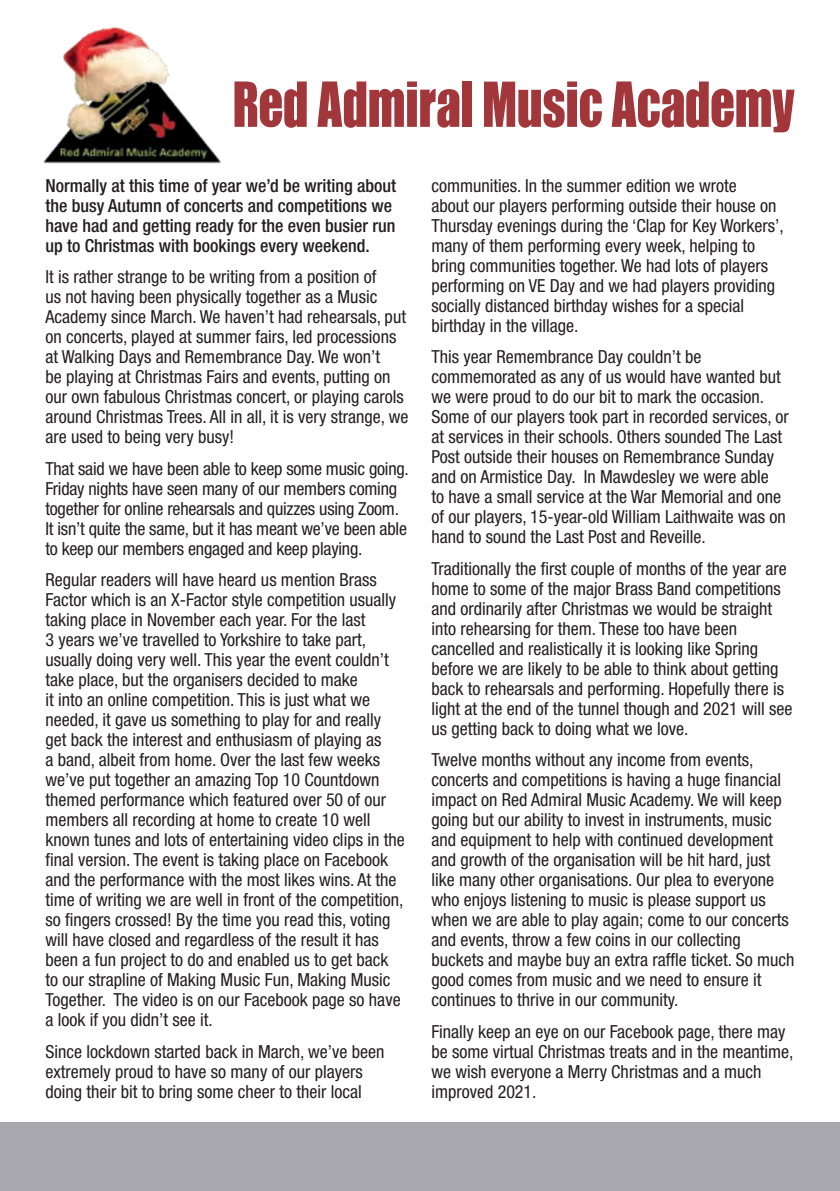
<style>
.page{position:relative;width:840px;height:1191px;background:#fff}
.page>*{position:absolute;margin:0;border:0;box-sizing:border-box;transform-origin:0 0}
.t1{font:700 68px "Impact URW Con D";color:#a2373b}
.t2{font:condensed 18px/20px "Helvetica Neue LT Std";color:#231f20}
.t3{font:500 condensed 18px/20px "Helvetica Neue LT Std";color:#231f20}
</style>
<div class="page">
<div style="left:0;top:1123px;width:839px;height:68px;background:#a8a7ad"></div>
<img style="left:43px;top:99px;width:178px;height:65px">
<img style="left:59px;top:26px;width:112px;height:111px">
<h1 class="t1" style="left:232px;top:65px;width:563px">Red Admiral Music Academy</h1>
<p class="t3" style="left:45px;top:175px;width:352px">Normally at this time of year we’d be writing about the busy Autumn of concerts and competitions we have had and getting ready for the even busier run up to Christmas with bookings every weekend.</p>
<p class="t2" style="left:45px;top:267px;width:364px">It is rather strange to be writing from a position of<br>us not having been physically together as a Music Academy since March. We haven’t had rehearsals, put on concerts, played at summer fairs, led processions at Walking Days and Remembrance Day. We won’t<br>be playing at Christmas Fairs and events, putting on our own fabulous Christmas concert, or playing carols around Christmas Trees. All in all, it is very strange, we are used to being very busy!</p>
<p class="t2" style="left:45px;top:458px;width:365px">That said we have been able to keep some music going.<br>Friday nights have seen many of our members coming together for online rehearsals and quizzes using Zoom.<br>It isn’t quite the same, but it has meant we’ve been able to keep our members engaged and keep playing.</p>
<p class="t2" style="left:45px;top:570px;width:360px">Regular readers will have heard us mention Brass Factor which is an X-Factor style competition usually taking place in November each year. For the last<br>3 years we’ve travelled to Yorkshire to take part, usually doing very well. This year the event couldn’t take place, but the organisers decided to make<br>it into an online competition. This is just what we needed, it gave us something to play for and really get back the interest and enthusiasm of playing as<br>a band, albeit from home. Over the last few weeks we’ve put together an amazing Top 10 Countdown themed performance which featured over 50 of our members all recording at home to create 10 well known tunes and lots of entertaining video clips in the final version. The event is taking place on Facebook and the performance with the most likes wins. At the time of writing we are well in front of the competition, so fingers crossed! By the time you read this, voting will have closed and regardless of the result it has been a fun project to do and enabled us to get back to our strapline of Making Music Fun, Making Music Together. The video is on our Facebook page so have a look if you didn’t see it.</p>
<p class="t2" style="left:45px;top:1041px;width:340px">Since lockdown started back in March, we’ve been extremely proud to have so many of our players doing their bit to bring some cheer to their local</p>
<p class="t2" style="left:431px;top:175px;width:354px">communities. In the summer edition we wrote<br>about our players performing outside their house on Thursday evenings during the ‘Clap for Key Workers’, many of them performing every week, helping to bring communities together. We had lots of players performing on VE Day and we had players providing socially distanced birthday wishes for a special birthday in the village.</p>
<p class="t2" style="left:431px;top:347px;width:358px">This year Remembrance Day couldn’t be commemorated as any of us would have wanted but we were proud to do our bit to mark the occasion.<br>Some of our players took part in recorded services, or at services in their schools. Others sounded The Last Post outside their houses on Remembrance Sunday and on Armistice Day. In Mawdesley we were able<br>to have a small service at the War Memorial and one of our players, 15-year-old William Laithwaite was on hand to sound the Last Post and Reveille.</p>
<p class="t2" style="left:431px;top:558px;width:362px">Traditionally the first couple of months of the year are home to some of the major Brass Band competitions and ordinarily after Christmas we would be straight into rehearsing for them. These too have been cancelled and realistically it is looking like Spring before we are likely to be able to think about getting back to rehearsals and performing. Hopefully there is light at the end of the tunnel though and 2021 will see us getting back to doing what we love.</p>
<p class="t2" style="left:431px;top:749px;width:364px">Twelve months without any income from events, concerts and competitions is having a huge financial impact on Red Admiral Music Academy. We will keep going but our ability to invest in instruments, music and equipment to help with continued development and growth of the organisation will be hit hard, just like many other organisations. Our plea to everyone who enjoys listening to music is please support us when we are able to play again; come to our concerts and events, throw a few coins in our collecting buckets and maybe buy an extra raffle ticket. So much good comes from music and we need to ensure it continues to thrive in our community.</p>
<p class="t2" style="left:431px;top:1021px;width:363px">Finally keep an eye on our Facebook page, there may be some virtual Christmas treats and in the meantime, we wish everyone a Merry Christmas and a much improved 2021.</p>
</div>
